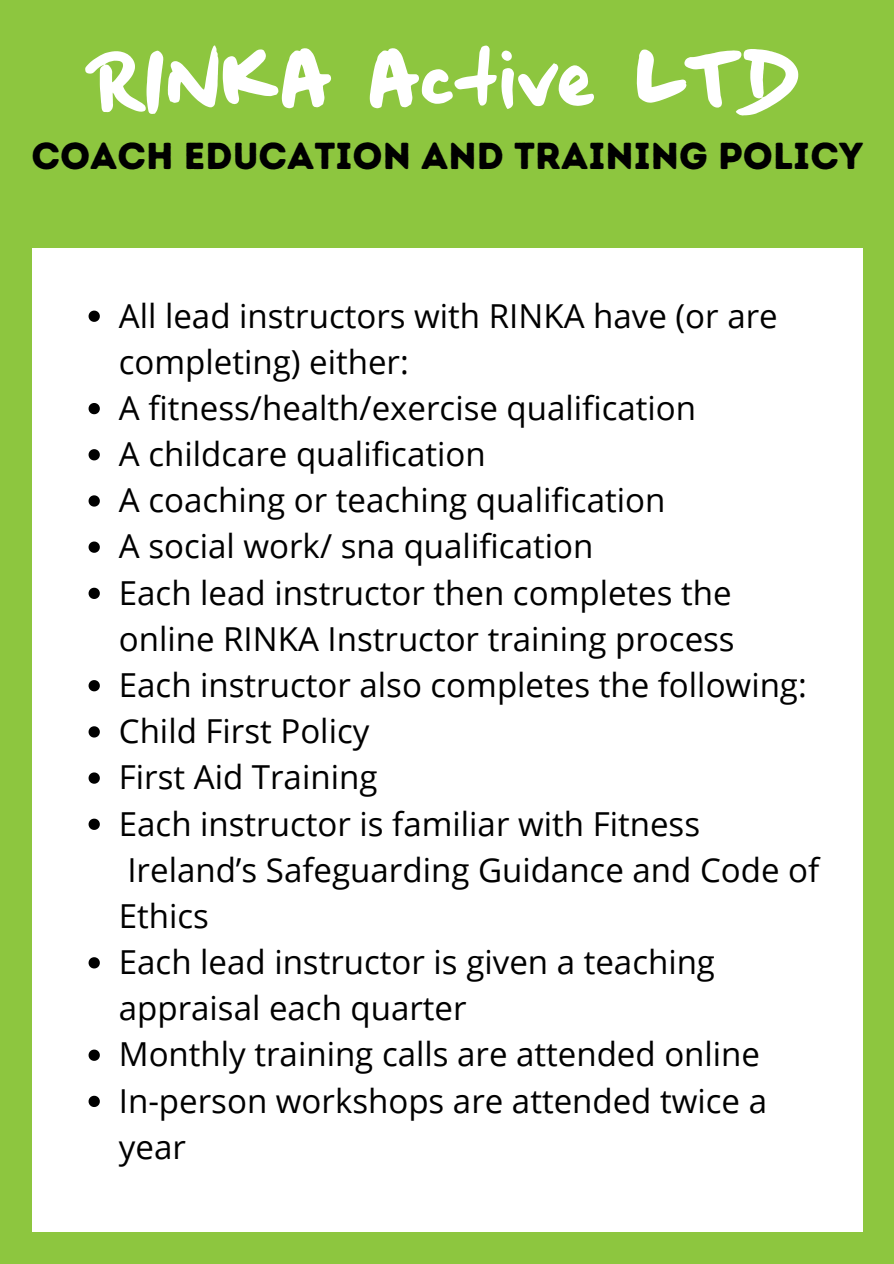
<style>
.page{position:relative;width:894px;height:1264px;background:#fff}
.page>*{position:absolute;margin:0;border:0;box-sizing:border-box;transform-origin:0 0}
.t1{font:90.6px "Boxing Wizards";color:#fff}
.t2{font:37.5px "Intro Rust Base";color:#000}
.t3{font:33px/46.2px "Open Sans";color:#000}
</style>
<div class="page">
<div style="left:0;top:0;width:893px;height:1263px;background:#8dc63f"></div>
<div style="left:32px;top:248px;width:830px;height:983px;background:#fff"></div>
<svg style="left:88px;top:310px;width:12px;height:12px"></svg>
<svg style="left:88px;top:403px;width:12px;height:11px"></svg>
<svg style="left:88px;top:449px;width:12px;height:11px"></svg>
<svg style="left:88px;top:495px;width:12px;height:11px"></svg>
<svg style="left:88px;top:541px;width:12px;height:12px"></svg>
<svg style="left:88px;top:587px;width:12px;height:12px"></svg>
<svg style="left:88px;top:680px;width:12px;height:11px"></svg>
<svg style="left:88px;top:726px;width:12px;height:11px"></svg>
<svg style="left:88px;top:772px;width:12px;height:11px"></svg>
<svg style="left:88px;top:818px;width:12px;height:12px"></svg>
<svg style="left:88px;top:957px;width:12px;height:11px"></svg>
<svg style="left:88px;top:1049px;width:12px;height:11px"></svg>
<svg style="left:88px;top:1095px;width:12px;height:11px"></svg>
<p class="t1" style="left:91px;top:20px;width:709px">RINKA Active LTD</p>
<p class="t2" style="left:31px;top:134px;width:832px">COACH EDUCATION AND TRAINING POLICY</p>
<p class="t3" style="left:119px;top:291px;width:660px">All lead instructors with RINKA have (or are completing) either:</p>
<p class="t3" style="left:119px;top:384px;width:578px">A fitness/health/exercise qualification</p>
<p class="t3" style="left:119px;top:430px;width:368px">A childcare qualification</p>
<p class="t3" style="left:119px;top:476px;width:548px">A coaching or teaching qualification</p>
<p class="t3" style="left:119px;top:522px;width:476px">A social work/ sna qualification</p>
<p class="t3" style="left:119px;top:568px;width:617px">Each lead instructor then completes the online RINKA Instructor training process</p>
<p class="t3" style="left:119px;top:661px;width:689px">Each instructor also completes the following:</p>
<p class="t3" style="left:119px;top:707px;width:252px">Child First Policy</p>
<p class="t3" style="left:119px;top:753px;width:260px">First Aid Training</p>
<p class="t3" style="left:119px;top:799px;width:701px">Each instructor is familiar with Fitness<br>Ireland’s Safeguarding Guidance and Code of<br>Ethics</p>
<p class="t3" style="left:119px;top:938px;width:597px">Each lead instructor is given a teaching appraisal each quarter</p>
<p class="t3" style="left:119px;top:1030px;width:642px">Monthly training calls are attended online</p>
<p class="t3" style="left:119px;top:1076px;width:649px">In-person workshops are attended twice a year</p>
</div>
